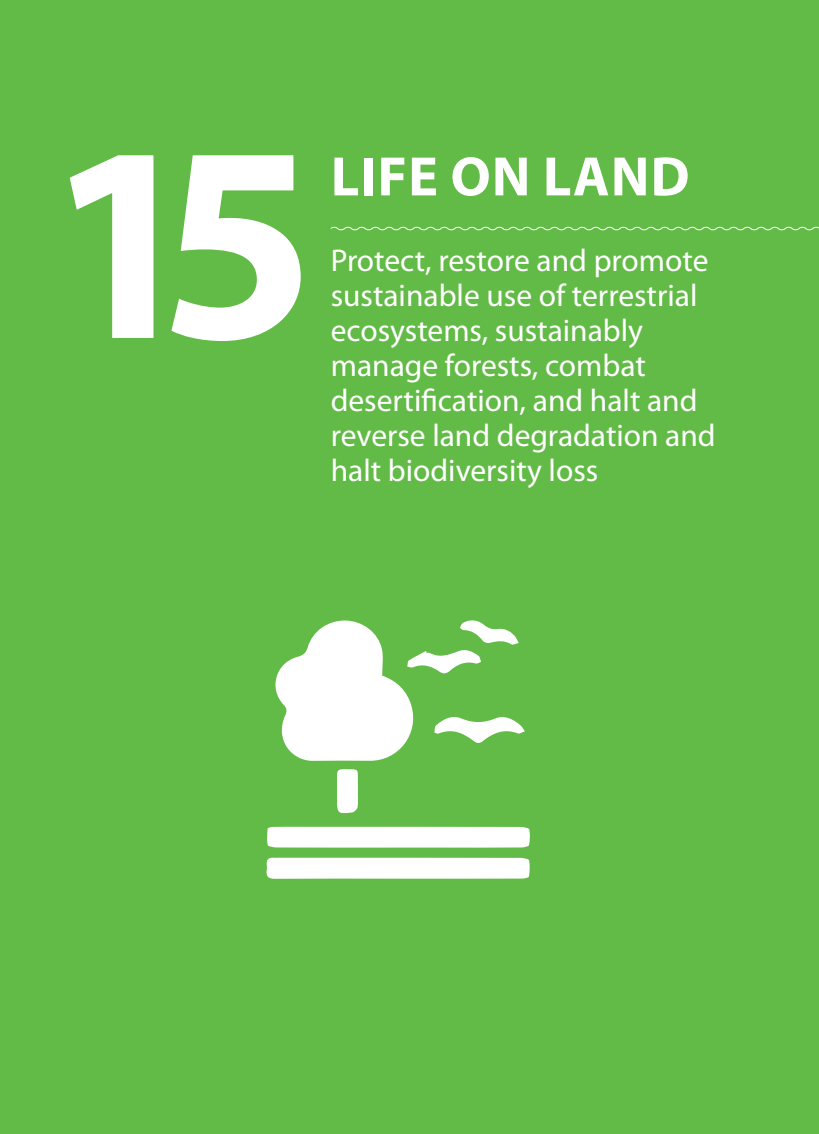
<style>
.page{position:relative;width:819px;height:1134px;background:#62bb46}
.page>*{position:absolute;margin:0;border:0;box-sizing:border-box;transform-origin:0 0}
.t1{font:700 281.05px "Myriad Pro";color:#fff}
.t2{font:700 56px "Myriad Pro";letter-spacing:.02em;color:#fff}
.t3{font:31.5px/35px "Myriad Pro";color:#fff}
</style>
<div class="page">
<svg style="left:330px;top:226px;width:489px;height:5px"></svg>
<div style="left:267px;top:827px;width:263px;height:21px;background:#fff"></div>
<svg style="left:267px;top:857px;width:263px;height:22px"></svg>
<svg style="left:337px;top:769px;width:21px;height:45px"></svg>
<svg style="left:275px;top:620px;width:250px;height:141px"></svg>
<h1 class="t1" style="left:46px;top:60px;width:271px">15</h1>
<h2 class="t2" style="left:331px;top:140px;width:360px">LIFE ON LAND</h2>
<p class="t3" style="left:331px;top:242px;width:386px">Protect, restore and promote sustainable use of terrestrial ecosystems, sustainably manage forests, combat desertification, and halt and reverse land degradation and halt biodiversity loss</p>
</div>
